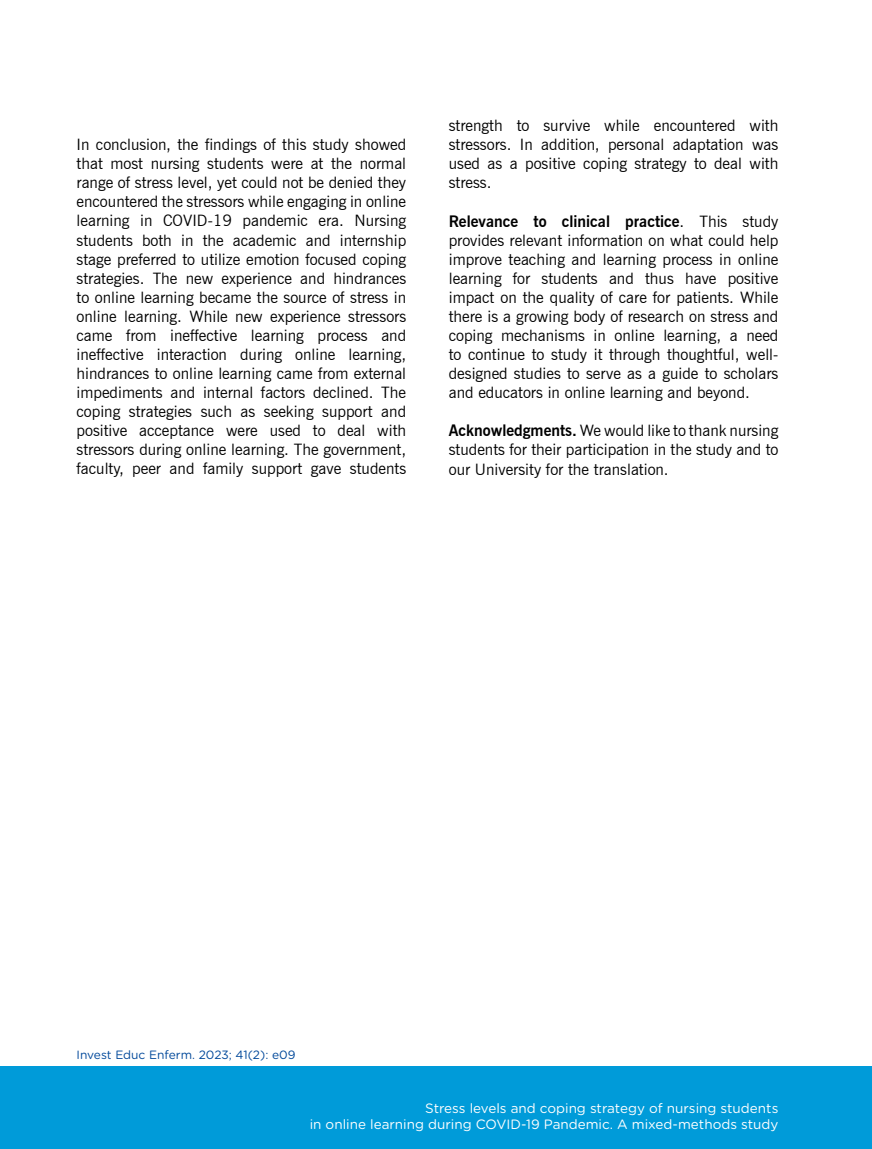
<style>
.page{position:relative;width:872px;height:1149px;background:#fff}
.page>*{position:absolute;margin:0;border:0;box-sizing:border-box;transform-origin:0 0}
.t1{font:15.75px/19px "News Gothic BT";color:#000;text-align:justify}
.t2{font:13.5px/16.2px "Gotham Rounded";color:#fff;text-align:right}
.t3{font:12px "Gotham Rounded";color:#00489a}
.s1{font-weight:700}
</style>
<div class="page">
<div style="left:0;top:1065px;width:871px;height:83px;background:#009bd9"></div>
<p class="t1" style="left:77px;top:135px;width:331px">In conclusion, the findings of this study showed that most nursing students were at the normal range of stress level, yet could not be denied they encountered the stressors while engaging in online learning in COVID-19 pandemic era. Nursing students both in the academic and internship stage preferred to utilize emotion focused coping strategies. The new experience and hindrances to online learning became the source of stress in online learning. While new experience stressors came from ineffective learning process and ineffective interaction during online learning, hindrances to online learning came from external impediments and internal factors declined. The coping strategies such as seeking support and positive acceptance were used to deal with stressors during online learning. The government, faculty, peer and family support gave students</p>
<p class="t1" style="left:449px;top:116px;width:331px">strength to survive while encountered with stressors. In addition, personal adaptation was used as a positive coping strategy to deal with stress.</p>
<p class="t1" style="left:449px;top:211px;width:331px"><span class="s1">Relevance to clinical practice</span>. This study provides relevant information on what could help improve teaching and learning process in online learning for students and thus have positive impact on the quality of care for patients. While there is a growing body of research on stress and coping mechanisms in online learning, a need to continue to study it through thoughtful, well&shy;designed studies to serve as a guide to scholars and educators in online learning and beyond.</p>
<p class="t1" style="left:449px;top:421px;width:331px"><span class="s1">Acknowledgments.</span> We would like to thank nursing students for their participation in the study and to our University for the translation.</p>
<p class="t3" style="left:77px;top:1046px;width:220px">Invest Educ Enferm. 2023; 41(2): e09</p>
<p class="t2" style="left:310px;top:1098px;width:470px">Stress levels and coping strategy of nursing students<br>in online learning during COVID-19 Pandemic. A mixed-methods study</p>
</div>
